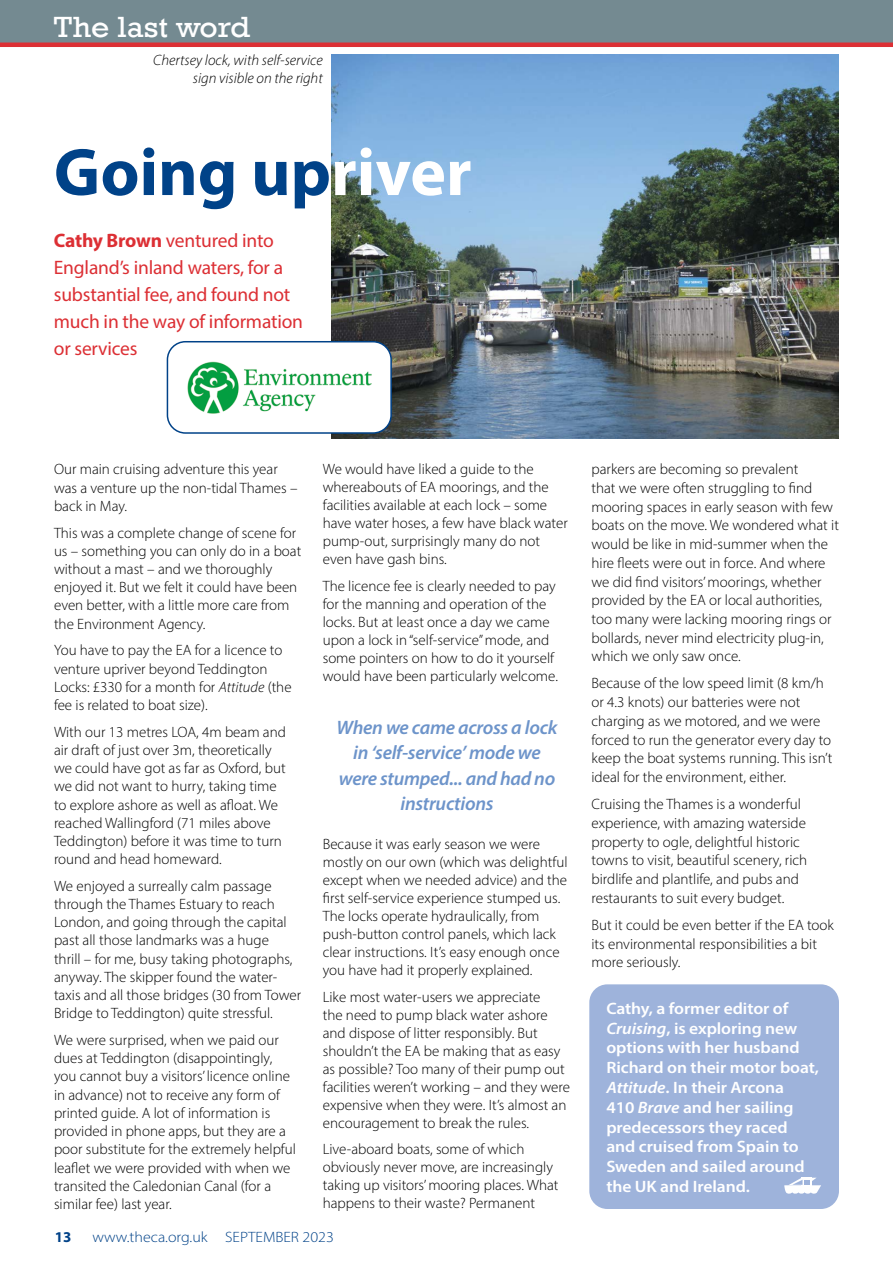
<style>
.page{position:relative;width:893px;height:1263px;background:#fff}
.page>*{position:absolute;margin:0;border:0;box-sizing:border-box;transform-origin:0 0}
.t1{font:700 67.65px "Myriad Pro";color:#004288}
.t2{font:30px "Rockwell";color:#fff;scale:1.07 1}
.t3{font:19.5px/27px "Myriad Pro";letter-spacing:-.01em;color:#dc2f34}
.t4{font:italic 600 19.5px/25.5px "Myriad Pro";letter-spacing:-.015em;color:#6d94ca;text-align:center}
.t5{font:600 16.5px/19.8px "Myriad Pro";letter-spacing:-.005em;color:#fff;scale:1.07 1}
.t6{font:300 15px/18.1px "Myriad Pro";color:#000}
.t7{font:italic 300 15px/18px "Myriad Pro";color:#000;text-align:right}
.t8{font:300 15px "Myriad Pro";color:#004288;scale:1.07 1}
.t9{font:700 15px "Myriad Pro";color:#004288}
.s1{color:#fff}
.s2{font-weight:700}
.s3{font-style:italic}
</style>
<div class="page">
<div style="left:589px;top:984px;width:250px;height:225px;background:#9eb3db;border-radius:18px"></div>
<div style="left:0;top:0;width:893px;height:43px;background:#748a91"></div>
<hr style="left:0;top:43px;width:893px;height:4px;background:#dc2f34">
<svg style="left:784px;top:1178px;width:37px;height:16px"></svg>
<img style="left:332px;top:54px;width:507px;height:385px">
<img style="left:167px;top:342px;width:224px;height:91px">
<div style="left:167px;top:341px;width:225px;height:93px;border:2px solid #004288;border-radius:18px"></div>
<h2 class="t2" style="left:54px;top:9px;width:185px">The last word</h2>
<p class="t7" style="left:153px;top:51px;width:171px">Chertsey lock, with self-service sign visible on the right</p>
<h1 class="t1" style="left:54px;top:128px;width:419px">Going up<span class="s1">river</span></h1>
<h3 class="t3" style="left:54px;top:226px;width:251px"><span class="s2">Cathy Brown</span> ventured into<br>England’s inland waters, for a substantial fee, and found not much in the way of information or services</h3>
<p class="t6" style="left:54px;top:460px;width:245px">Our main cruising adventure this year was a venture up the non-tidal Thames – back in May.</p>
<p class="t6" style="left:54px;top:523px;width:249px">This was a complete change of scene for us – something you can only do in a boat without a mast – and we thoroughly enjoyed it. But we felt it could have been even better, with a little more care from the Environment Agency.</p>
<p class="t6" style="left:54px;top:641px;width:239px">You have to pay the EA for a licence to venture upriver beyond Teddington Locks: £330 for a month for <span class="s3">Attitude</span> (the fee is related to boat size).</p>
<p class="t6" style="left:54px;top:722px;width:233px">With our 13 metres LOA, 4m beam and air draft of just over 3m, theoretically we could have got as far as Oxford, but we did not want to hurry, taking time to explore ashore as well as afloat. We reached Wallingford (71 miles above Teddington) before it was time to turn round and head homeward.</p>
<p class="t6" style="left:54px;top:877px;width:249px">We enjoyed a surreally calm passage through the Thames Estuary to reach London, and going through the capital past all those landmarks was a huge<br>thrill – for me, busy taking photographs, anyway. The skipper found the water&shy;taxis and all those bridges (30 from Tower Bridge to Teddington) quite stressful.</p>
<p class="t6" style="left:54px;top:1031px;width:244px">We were surprised, when we paid our dues at Teddington (disappointingly, you cannot buy a visitors’ licence online in advance) not to receive any form of printed guide. A lot of information is provided in phone apps, but they are a poor substitute for the extremely helpful leaflet we were provided with when we transited the Caledonian Canal (for a similar fee) last year.</p>
<p class="t6" style="left:323px;top:460px;width:247px">We would have liked a guide to the whereabouts of EA moorings, and the facilities available at each lock – some have water hoses, a few have black water pump-out, surprisingly many do not even have gash bins.</p>
<p class="t6" style="left:323px;top:577px;width:237px">The licence fee is clearly needed to pay for the manning and operation of the locks. But at least once a day we came upon a lock in “self-service” mode, and some pointers on how to do it yourself would have been particularly welcome.</p>
<h3 class="t4" style="left:337px;top:714px;width:222px">When we came across a lock in ‘self-service’ mode we were stumped... and had no instructions</h3>
<p class="t6" style="left:323px;top:835px;width:246px">Because it was early season we were mostly on our own (which was delightful except when we needed advice) and the first self-service experience stumped us.<br>The locks operate hydraulically, from push-button control panels, which lack clear instructions. It’s easy enough once you have had it properly explained.</p>
<p class="t6" style="left:323px;top:987px;width:249px">Like most water-users we appreciate<br>the need to pump black water ashore and dispose of litter responsibly. But shouldn’t the EA be making that as easy as possible? Too many of their pump out facilities weren’t working – and they were expensive when they were. It’s almost an encouragement to break the rules.</p>
<p class="t6" style="left:323px;top:1140px;width:237px">Live-aboard boats, some of which obviously never move, are increasingly taking up visitors’ mooring places. What happens to their waste? Permanent</p>
<p class="t9" style="left:55px;top:1227px;width:18px">13</p>
<p class="t8" style="left:92px;top:1227px;width:227px">www.theca.org.uk SEPTEMBER 2023</p>
<p class="t6" style="left:591px;top:460px;width:249px;line-height:18.8px">parkers are becoming so prevalent<br>that we were often struggling to find mooring spaces in early season with few boats on the move. We wondered what it would be like in mid-summer when the hire fleets were out in force. And where we did find visitors’ moorings, whether provided by the EA or local authorities, too many were lacking mooring rings or bollards, never mind electricity plug-in, which we only saw once.</p>
<p class="t6" style="left:591px;top:674px;width:242px;line-height:18.8px">Because of the low speed limit (8 km/h or 4.3 knots) our batteries were not charging as we motored, and we were forced to run the generator every day to keep the boat systems running. This isn’t ideal for the environment, either.</p>
<p class="t6" style="left:591px;top:795px;width:217px;line-height:18.8px">Cruising the Thames is a wonderful experience, with amazing waterside property to ogle, delightful historic towns to visit, beautiful scenery, rich birdlife and plantlife, and pubs and restaurants to suit every budget.</p>
<p class="t6" style="left:591px;top:915px;width:244px;line-height:18.8px">But it could be even better if the EA took its environmental responsibilities a bit more seriously.</p>
<p class="t5" style="left:606px;top:998px;width:200px">Cathy, a former editor of<br><span class="s3">Cruising</span>, is exploring new options with her husband<br>Richard on their motor boat,<br><span class="s3">Attitude</span>. In their Arcona<br>410 <span class="s3">Brave</span> and her sailing predecessors they raced and cruised from Spain to<br>Sweden and sailed around the UK and Ireland.</p>
</div>
